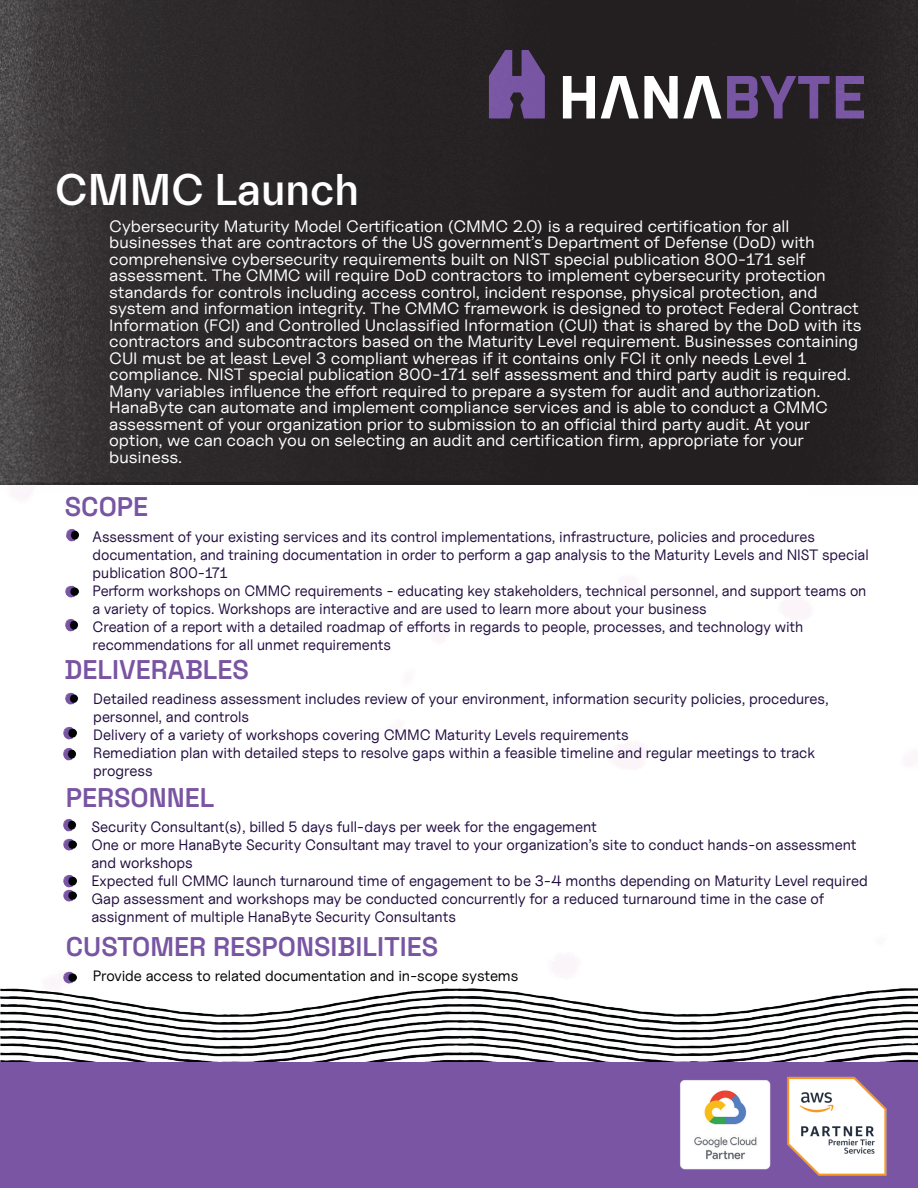
<style>
.page{position:relative;width:918px;height:1188px;background:#fff}
.page>*{position:absolute;margin:0;border:0;box-sizing:border-box;transform-origin:0 0}
.t1{font:500 45px "Everett";color:#fff}
.t2{font:600 27px "Space Grotesk";color:#7855a3}
.t3{font:600 27px "Space Grotesk";color:#7954a3}
.t4{font:16.5px/16.5px "Uncut Sans";letter-spacing:-.005em;color:#fff;scale:1.06 1}
.t5{font:15px/18px "Uncut Sans";letter-spacing:-.005em;color:#210c3f}
.t6{font:15px "Uncut Sans";letter-spacing:-.005em;color:#000}
</style>
<div class="page">
<img style="left:0;top:975px;width:918px;height:88px">
<div style="left:0;top:1063px;width:918px;height:125px;background:#7a55a3"></div>
<img style="left:680px;top:1080px;width:91px;height:90px">
<div style="left:0;top:0;width:918px;height:484px;background:#231f20"></div>
<img style="left:787px;top:1076px;width:100px;height:100px">
<svg style="left:683px;top:76px;width:26px;height:42px"></svg>
<img style="left:205px;top:0;width:473px;height:481px">
<img style="left:0;top:0;width:205px;height:485px">
<img style="left:709px;top:0;width:209px;height:485px">
<img style="left:65px;top:692px;width:14px;height:13px">
<img style="left:63px;top:727px;width:14px;height:13px">
<img style="left:63px;top:819px;width:13px;height:13px">
<img style="left:63px;top:971px;width:14px;height:14px">
<img style="left:66px;top:529px;width:13px;height:13px">
<img style="left:65px;top:585px;width:14px;height:13px">
<img style="left:65px;top:619px;width:13px;height:13px">
<img style="left:63px;top:875px;width:14px;height:27px">
<img style="left:63px;top:838px;width:14px;height:13px">
<img style="left:63px;top:748px;width:13px;height:13px">
<p class="t1" style="left:55px;top:165px;width:305px">CMMC Launch</p>
<p class="t4" style="left:109px;top:217px;width:711px">Cybersecurity Maturity Model Certification (CMMC 2.0) is a required certification for all businesses that are contractors of the US government’s Department of Defense (DoD) with comprehensive cybersecurity requirements built on NIST special publication 800-171 self assessment. The CMMC will require DoD contractors to implement cybersecurity protection standards for controls including access control, incident response, physical protection, and system and information integrity. The CMMC framework is designed to protect Federal Contract Information (FCI) and Controlled Unclassified Information (CUI) that is shared by the DoD with its contractors and subcontractors based on the Maturity Level requirement. Businesses containing CUI must be at least Level 3 compliant whereas if it contains only FCI it only needs Level 1 compliance. NIST special publication 800-171 self assessment and third party audit is required.<br>Many variables influence the effort required to prepare a system for audit and authorization.<br>HanaByte can automate and implement compliance services and is able to conduct a CMMC assessment of your organization prior to submission to an official third party audit. At your option, we can coach you on selecting an audit and certification firm, appropriate for your business.</p>
<p class="t2" style="left:65px;top:487px;width:85px">SCOPE</p>
<p class="t5" style="left:93px;top:528px;width:778px;text-indent:-27px">• Assessment of your existing services and its control implementations, infrastructure, policies and procedures documentation, and training documentation in order to perform a gap analysis to the Maturity Levels and NIST special publication 800-171</p>
<p class="t5" style="left:93px;top:582px;width:775px;text-indent:-27px">• Perform workshops on CMMC requirements - educating key stakeholders, technical personnel, and support teams on a variety of topics. Workshops are interactive and are used to learn more about your business</p>
<p class="t5" style="left:93px;top:618px;width:712px;text-indent:-27px">• Creation of a report with a detailed roadmap of efforts in regards to people, processes, and technology with recommendations for all unmet requirements</p>
<p class="t3" style="left:65px;top:649px;width:186px">DELIVERABLES</p>
<p class="t5" style="left:93px;top:690px;width:737px;text-indent:-27px">• Detailed readiness assessment includes review of your environment, information security policies, procedures, personnel, and controls</p>
<p class="t5" style="left:66px;top:726px;width:564px">• Delivery of a variety of workshops covering CMMC Maturity Levels requirements</p>
<p class="t5" style="left:93px;top:744px;width:723px;text-indent:-27px">• Remediation plan with detailed steps to resolve gaps within a feasible timeline and regular meetings to track progress</p>
<p class="t3" style="left:66px;top:778px;width:150px">PERSONNEL</p>
<p class="t5" style="left:64px;top:818px;width:534px">• Security Consultant(s), billed 5 days full-days per week for the engagement</p>
<p class="t5" style="left:91px;top:836px;width:767px;text-indent:-27px">• One or more HanaByte Security Consultant may travel to your organization’s site to conduct hands-on assessment and workshops</p>
<p class="t5" style="left:64px;top:872px;width:805px">• Expected full CMMC launch turnaround time of engagement to be 3-4 months depending on Maturity Level required</p>
<p class="t5" style="left:91px;top:890px;width:734px;text-indent:-27px">• Gap assessment and workshops may be conducted concurrently for a reduced turnaround time in the case of assignment of multiple HanaByte Security Consultants</p>
<p class="t2" style="left:66px;top:927px;width:374px">CUSTOMER RESPONSIBILITIES</p>
<p class="t6" style="left:66px;top:966px;width:454px">• Provide access to related documentation and in-scope systems</p>
</div>
